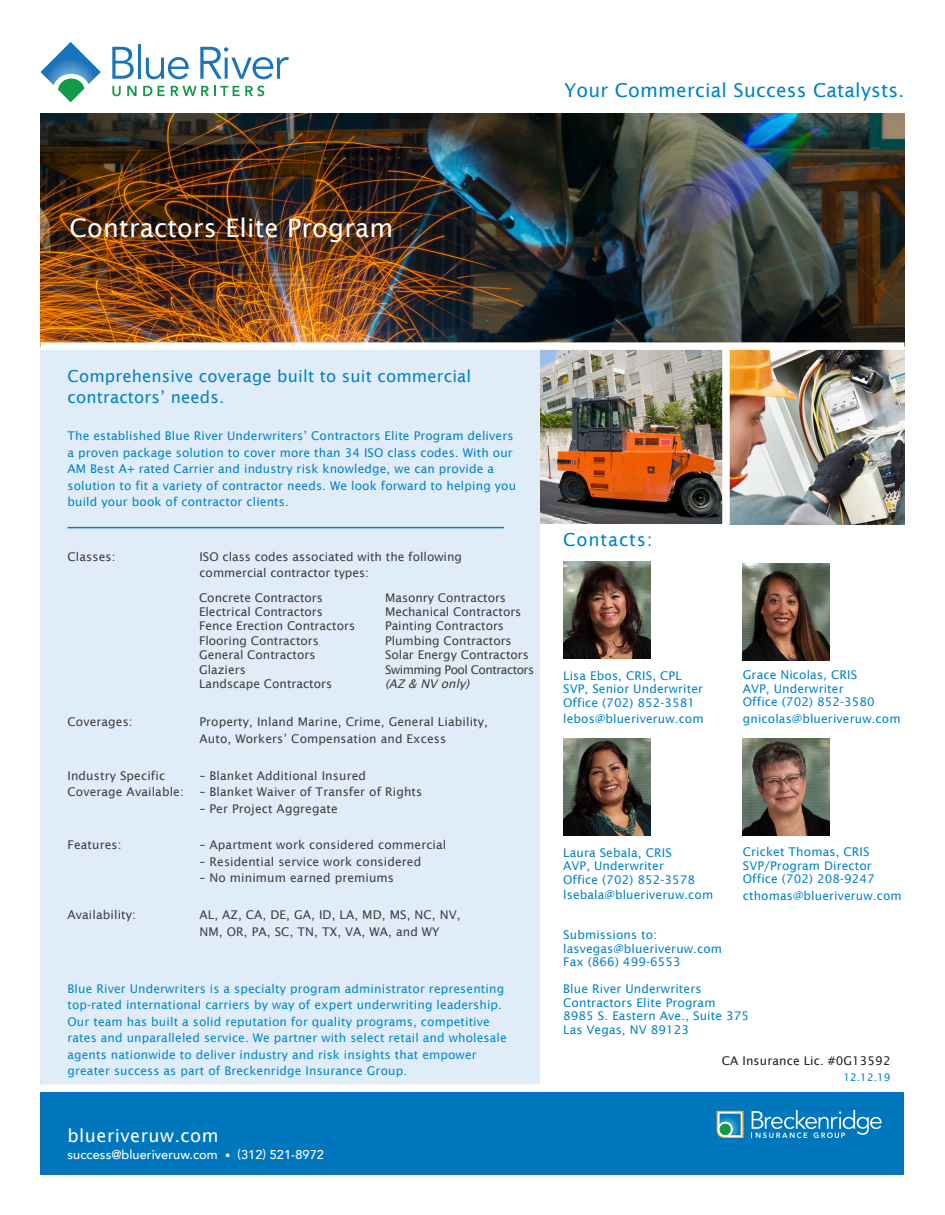
<style>
.page{position:relative;width:945px;height:1215px;background:#fff}
.page>*{position:absolute;margin:0;border:0;box-sizing:border-box;transform-origin:0 0}
.t1{font:25.5px "Lucida Sans";letter-spacing:.01em;color:#fff}
.t2{font:19.2px "Lucida Sans";letter-spacing:.01em;color:#0082c8}
.t3{font:18px "Lucida Sans";letter-spacing:.025em;color:#fff}
.t4{font:18px "Lucida Sans";letter-spacing:.05em;color:#0082c8}
.t5{font:16.5px/21px "Lucida Sans";letter-spacing:.01em;color:#0082c8}
.t6{font:500 12.75px "Avenir";letter-spacing:.005em;color:#fff}
.t7{font:12px/16.5px "Lucida Sans";letter-spacing:.01em;color:#0082c8}
.t8{font:12px/16.5px "Lucida Sans";letter-spacing:.01em;color:#3e3e3f}
.t9{font:12px/16.5px "Lucida Sans";letter-spacing:.01em;color:#0089cc}
.t10{font:12px/14.4px "Lucida Sans";letter-spacing:-.04em;color:#3e3e3f}
.t11{font:12px "Lucida Sans";letter-spacing:.01em;color:#231f20}
.t12{font:10.5px "Lucida Sans";color:#0082c8}
.s1{font-style:italic}
.s2{font-size:10.5px}
</style>
<div class="page">
<div style="left:40px;top:340px;width:500px;height:748px;background:#e0ecf7"></div>
<div style="left:40px;top:1092px;width:864px;height:82px;background:#0077bd"></div>
<svg style="left:752px;top:1110px;width:130px;height:28px"></svg>
<svg style="left:716px;top:1110px;width:28px;height:29px"></svg>
<div style="left:40px;top:1084px;width:864px;height:8px;background:#fff"></div>
<img style="left:540px;top:350px;width:182px;height:173px">
<img style="left:730px;top:350px;width:174px;height:174px">
<svg style="left:40px;top:42px;width:61px;height:61px"></svg>
<svg style="left:112px;top:47px;width:22px;height:32px"></svg>
<hr style="left:138px;top:45px;width:3px;height:34px;background:#1974bb">
<svg style="left:146px;top:57px;width:43px;height:22px"></svg>
<svg style="left:200px;top:47px;width:89px;height:32px"></svg>
<svg style="left:112px;top:86px;width:9px;height:10px"></svg>
<svg style="left:127px;top:86px;width:10px;height:10px"></svg>
<svg style="left:143px;top:86px;width:9px;height:10px"></svg>
<svg style="left:158px;top:86px;width:7px;height:10px"></svg>
<svg style="left:171px;top:86px;width:93px;height:10px"></svg>
<img style="left:40px;top:113px;width:864px;height:229px">
<div style="left:40px;top:342px;width:864px;height:8px;background:#fff"></div>
<hr style="left:68px;top:527px;width:436px;height:1px;background:#0082c8">
<img style="left:563px;top:562px;width:87px;height:97px">
<img style="left:563px;top:739px;width:87px;height:97px">
<img style="left:742px;top:564px;width:87px;height:97px">
<img style="left:742px;top:739px;width:87px;height:97px">
<p class="t1" style="left:69px;top:213px;width:325px">Contractors Elite Program</p>
<p class="t2" style="left:564px;top:80px;width:342px">Your Commercial Success Catalysts.</p>
<p class="t5" style="left:68px;top:366px;width:405px">Comprehensive coverage built to suit commercial contractors’ needs.</p>
<p class="t7" style="left:68px;top:427px;width:450px">The established Blue River Underwriters’ Contractors Elite Program delivers a proven package solution to cover more than 34 ISO class codes. With our AM Best A+ rated Carrier and industry risk knowledge, we can provide a solution to fit a variety of contractor needs. We look forward to helping you build your book of contractor clients.</p>
<p class="t8" style="left:68px;top:548px;width:50px">Classes:</p>
<p class="t8" style="left:200px;top:548px;width:264px">ISO class codes associated with the following commercial contractor types:</p>
<p class="t4" style="left:563px;top:529px;width:91px">Contacts:</p>
<p class="t8" style="left:199px;top:589px;width:125px">Concrete Contractors</p>
<p class="t8" style="left:199px;top:603px;width:125px">Electrical Contractors</p>
<p class="t8" style="left:199px;top:618px;width:158px">Fence Erection Contractors</p>
<p class="t8" style="left:199px;top:632px;width:121px">Flooring Contractors</p>
<p class="t8" style="left:199px;top:647px;width:118px">General Contractors</p>
<p class="t8" style="left:199px;top:661px;width:48px">Glaziers</p>
<p class="t8" style="left:199px;top:675px;width:135px">Landscape Contractors</p>
<p class="t8" style="left:385px;top:589px;width:123px">Masonry Contractors</p>
<p class="t8" style="left:385px;top:603px;width:138px">Mechanical Contractors</p>
<p class="t8" style="left:385px;top:618px;width:121px">Painting Contractors</p>
<p class="t8" style="left:385px;top:632px;width:128px">Plumbing Contractors</p>
<p class="t8" style="left:385px;top:647px;width:145px">Solar Energy Contractors</p>
<p class="t10" style="left:385px;top:662px;width:151px">Swimming Pool Contractors <span class="s1">(AZ &amp; NV only)</span></p>
<p class="t7" style="left:743px;top:667px;width:116px">Grace Nicolas, CRIS</p>
<p class="t7" style="left:563px;top:667px;width:120px">Lisa Ebos, CRIS, CPL</p>
<p class="t7" style="left:563px;top:681px;width:141px">SVP, Senior Underwriter</p>
<p class="t7" style="left:563px;top:694px;width:142px">Office (702) 852-3581 lebos@blueriveruw.com</p>
<p class="t7" style="left:743px;top:680px;width:102px">AVP, Underwriter</p>
<p class="t7" style="left:743px;top:694px;width:159px">Office (702) 852-3580 gnicolas@blueriveruw.com</p>
<p class="t8" style="left:68px;top:714px;width:67px">Coverages:</p>
<p class="t8" style="left:200px;top:714px;width:290px">Property, Inland Marine, Crime, General Liability,</p>
<p class="t8" style="left:200px;top:730px;width:248px">Auto, Workers’ Compensation and Excess</p>
<p class="t8" style="left:68px;top:767px;width:99px">Industry Specific</p>
<p class="t8" style="left:200px;top:767px;width:168px">– Blanket Additional Insured</p>
<p class="t8" style="left:68px;top:784px;width:118px">Coverage Available:</p>
<p class="t8" style="left:200px;top:784px;width:224px">– Blanket Waiver of Transfer of Rights</p>
<p class="t8" style="left:200px;top:800px;width:140px">– Per Project Aggregate</p>
<p class="t8" style="left:68px;top:837px;width:56px">Features:</p>
<p class="t8" style="left:200px;top:837px;width:248px">– Apartment work considered commercial</p>
<p class="t8" style="left:200px;top:853px;width:223px">– Residential service work considered</p>
<p class="t8" style="left:200px;top:870px;width:196px">– No minimum earned premiums</p>
<p class="t8" style="left:68px;top:907px;width:70px">Availability:</p>
<p class="t8" style="left:200px;top:907px;width:263px">AL, AZ, CA, DE, GA, ID, LA, MD, MS, NC, NV,<br>NM, OR, PA, SC, TN, TX, VA, WA, and WY</p>
<p class="t7" style="left:743px;top:844px;width:128px">Cricket Thomas, CRIS</p>
<p class="t7" style="left:743px;top:857px;width:131px">SVP/Program Director</p>
<p class="t7" style="left:743px;top:871px;width:160px">Office (702) 208-9247 cthomas@blueriveruw.com</p>
<p class="t7" style="left:563px;top:844px;width:110px">Laura Sebala, CRIS</p>
<p class="t7" style="left:563px;top:858px;width:102px">AVP, Underwriter</p>
<p class="t7" style="left:563px;top:872px;width:152px;line-height:15px">Office (702) 852-3578 lsebala@blueriveruw.com</p>
<p class="t7" style="left:563px;top:927px;width:95px">Submissions to:</p>
<p class="t7" style="left:563px;top:940px;width:160px">lasvegas@blueriveruw.com</p>
<p class="t7" style="left:563px;top:954px;width:119px">Fax (866) 499-6553</p>
<p class="t7" style="left:563px;top:981px;width:140px">Blue River Underwriters</p>
<p class="t7" style="left:563px;top:994px;width:154px">Contractors Elite Program</p>
<p class="t7" style="left:563px;top:1008px;width:188px">8985 S. Eastern Ave., Suite 375</p>
<p class="t7" style="left:563px;top:1022px;width:127px">Las Vegas, NV 89123</p>
<p class="t9" style="left:68px;top:980px;width:441px">Blue River Underwriters is a specialty program administrator representing top-rated international carriers by way of expert underwriting leadership.<br>Our team has built a solid reputation for quality programs, competitive rates and unparalleled service. We partner with select retail and wholesale agents nationwide to deliver industry and risk insights that empower greater success as part of Breckenridge Insurance Group.</p>
<p class="t11" style="left:722px;top:1054px;width:170px">CA Insurance Lic. #0G13592</p>
<p class="t12" style="left:843px;top:1072px;width:49px">12.12.19</p>
<p class="t3" style="left:68px;top:1125px;width:153px">blueriveruw.com</p>
<p class="t6" style="left:68px;top:1143px;width:258px">success@blueriveruw.com <span class="s2">•</span> (312) 521-8972</p>
</div>
